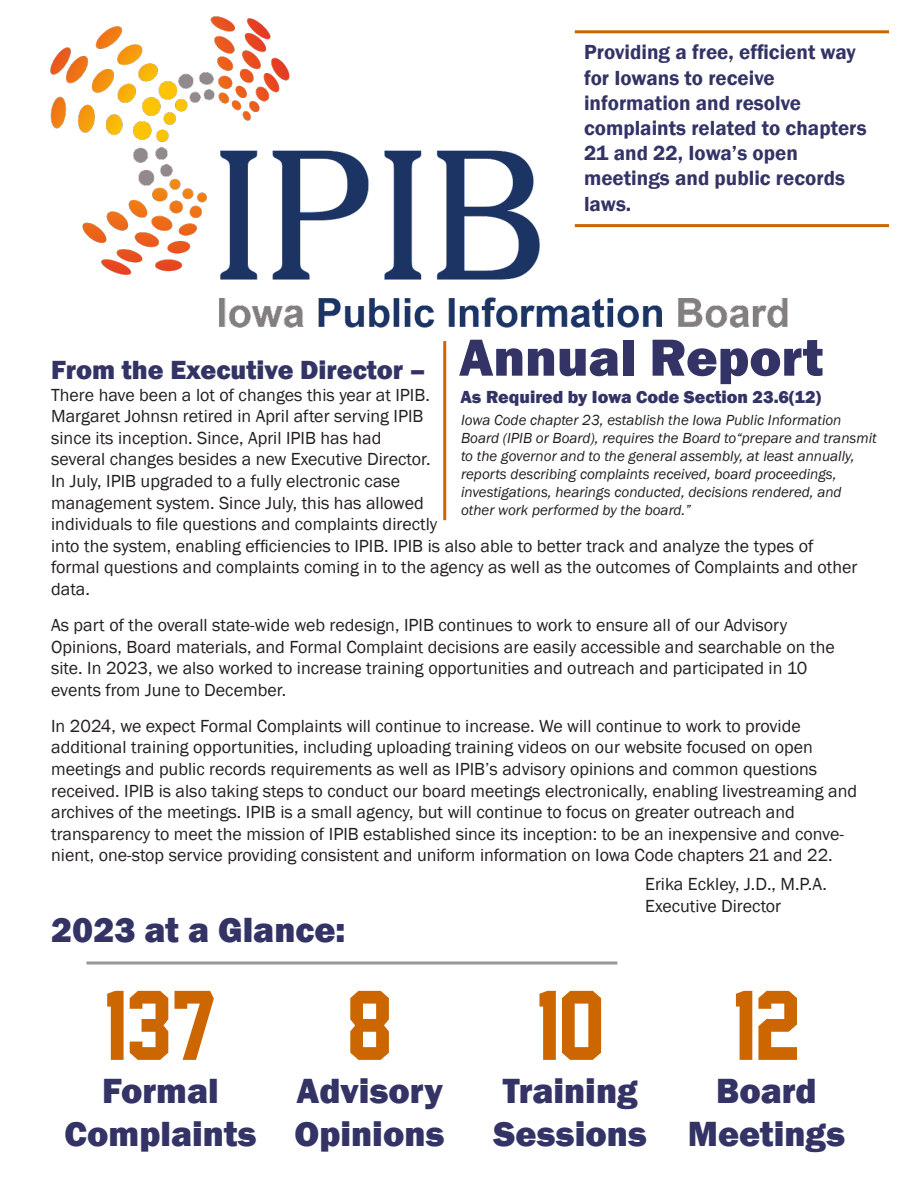
<style>
.page{position:relative;width:918px;height:1188px;background:#fff}
.page>*{position:absolute;margin:0;border:0;box-sizing:border-box;transform-origin:0 0}
.t1{font:90px "Jersey M54";color:#c60}
.t2{font:800 54px "Franklin Gothic";color:#336}
.t3{font:800 36px/43.2px "Franklin Gothic";color:#336;text-align:center}
.t4{font:800 27px "Franklin Gothic";color:#336}
.t5{font:600 21px/25.2px "Franklin Gothic";color:#336}
.t6{font:18px/21.6px "Franklin Gothic";color:#231f20}
.t7{font:800 18px "Franklin Gothic";color:#336}
.t8{font:italic 15px/18px "Franklin Gothic";color:#231f20}
</style>
<div class="page">
<img style="left:50px;top:16px;width:823px;height:359px">
<hr style="left:575px;top:224px;width:314px;height:3px;background:#c60">
<hr style="left:575px;top:30px;width:314px;height:3px;background:#c60">
<hr style="left:443px;top:341px;width:3px;height:179px;background:#c60">
<hr style="left:86px;top:962px;width:531px;height:2px;background:#999">
<p class="t5" style="left:584px;top:40px;width:284px">Providing a free, efficient way for Iowans to receive information and resolve complaints related to chapters<br>21 and 22, Iowa’s open meetings and public records laws.</p>
<p class="t2" style="left:459px;top:323px;width:366px">Annual Report</p>
<p class="t8" style="left:461px;top:411px;width:417px">Iowa Code chapter 23, establish the Iowa Public Information Board (IPIB or Board), requires the Board to“prepare and transmit to the governor and to the general assembly, at least annually, reports describing complaints received, board proceedings,</p>
<p class="t8" style="left:461px;top:483px;width:382px">investigations, hearings conducted, decisions rendered, and</p>
<p class="t8" style="left:461px;top:501px;width:231px">other work performed by the board.”</p>
<p class="t4" style="left:51px;top:352px;width:376px">From the Executive Director –</p>
<p class="t6" style="left:51px;top:384px;width:381px">There have been a lot of changes this year at IPIB.<br>Margaret Johnsn retired in April after serving IPIB since its inception. Since, April IPIB has had several changes besides a new Executive Director.</p>
<p class="t6" style="left:51px;top:470px;width:374px">In July, IPIB upgraded to a fully electronic case management system. Since July, this has allowed</p>
<p class="t6" style="left:51px;top:514px;width:764px">individuals to file questions and complaints directly<br>into the system, enabling efficiencies to IPIB. IPIB is also able to better track and analyze the types of</p>
<p class="t6" style="left:51px;top:557px;width:808px">formal questions and complaints coming in to the agency as well as the outcomes of Complaints and other data.</p>
<p class="t6" style="left:51px;top:614px;width:738px">As part of the overall state-wide web redesign, IPIB continues to work to ensure all of our Advisory</p>
<p class="t6" style="left:51px;top:636px;width:785px">Opinions, Board materials, and Formal Complaint decisions are easily accessible and searchable on the site. In 2023, we also worked to increase training opportunities and outreach and participated in 10 events from June to December.</p>
<p class="t6" style="left:51px;top:715px;width:751px">In 2024, we expect Formal Complaints will continue to increase. We will continue to work to provide</p>
<p class="t6" style="left:51px;top:737px;width:763px">additional training opportunities, including uploading training videos on our website focused on open</p>
<p class="t6" style="left:51px;top:758px;width:808px">meetings and public records requirements as well as IPIB’s advisory opinions and common questions received. IPIB is also taking steps to conduct our board meetings electronically, enabling livestreaming and archives of the meetings. IPIB is a small agency, but will continue to focus on greater outreach and</p>
<p class="t6" style="left:51px;top:823px;width:794px">transparency to meet the mission of IPIB established since its inception: to be an inexpensive and conve&shy;nient, one-stop service providing consistent and uniform information on Iowa Code chapters 21 and 22.</p>
<p class="t6" style="left:645px;top:874px;width:183px">Erika Eckley, J.D., M.P.A.</p>
<p class="t6" style="left:645px;top:895px;width:138px">Executive Director</p>
<p class="t7" style="left:460px;top:385px;width:362px">As Required by Iowa Code Section 23.6(12)</p>
<p class="t3" style="left:51px;top:908px;width:296px">2023 at a Glance:</p>
<p class="t1" style="left:104px;top:976px;width:114px">137</p>
<p class="t3" style="left:102px;top:1069px;width:118px">Formal</p>
<p class="t3" style="left:64px;top:1113px;width:194px">Complaints</p>
<p class="t1" style="left:347px;top:976px;width:46px">8</p>
<p class="t3" style="left:296px;top:1069px;width:148px">Advisory</p>
<p class="t3" style="left:295px;top:1113px;width:152px">Opinions</p>
<p class="t1" style="left:536px;top:976px;width:69px">10</p>
<p class="t3" style="left:503px;top:1069px;width:136px">Training</p>
<p class="t3" style="left:494px;top:1113px;width:155px">Sessions</p>
<p class="t1" style="left:733px;top:976px;width:69px">12</p>
<p class="t3" style="left:688px;top:1069px;width:159px">Board<br>Meetings</p>
</div>
